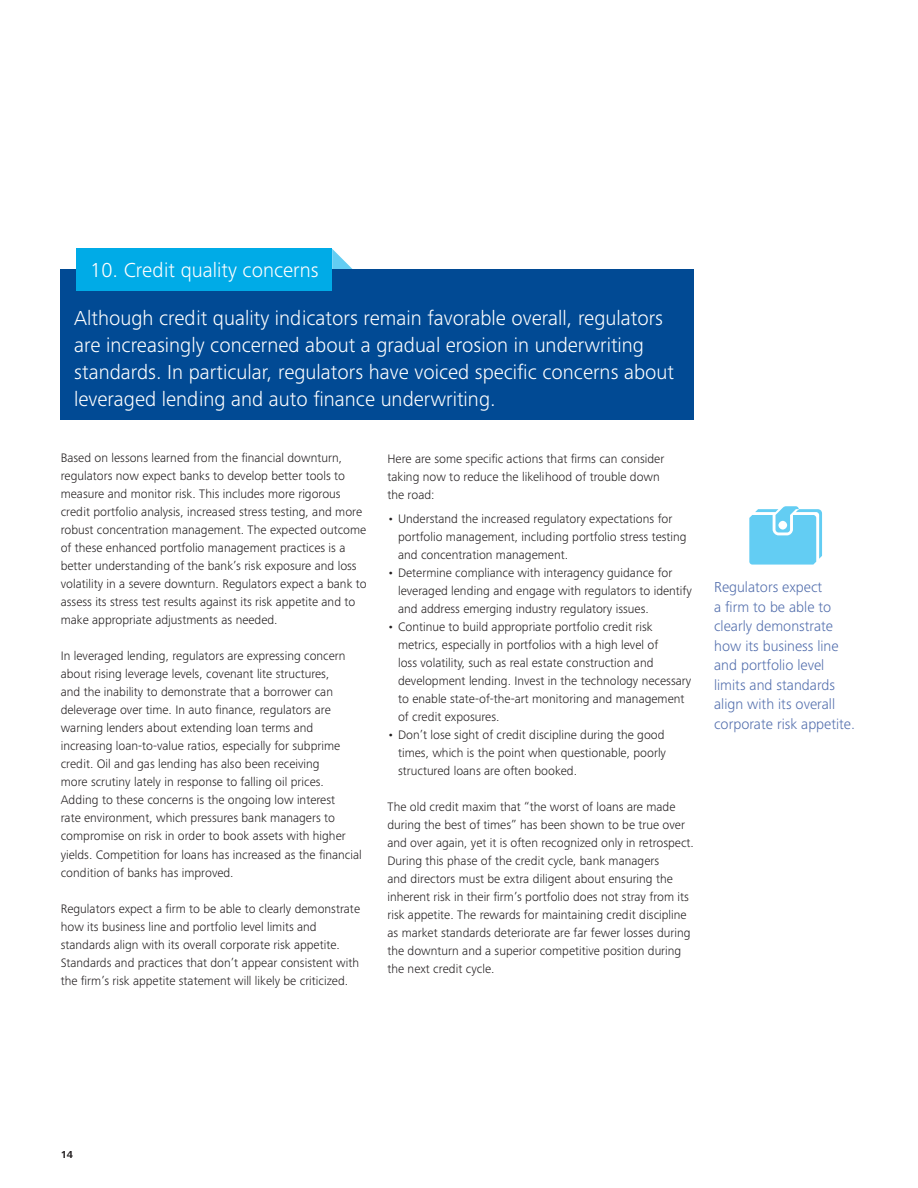
<style>
.page{position:relative;width:918px;height:1188px;background:#fff}
.page>*{position:absolute;margin:0;border:0;box-sizing:border-box;transform-origin:0 0}
.Body_styles_Body_cop{font:300 21px/27px "Frutiger Next Pro";color:#fff}
.Pullout{font:300 15px/19.5px "Frutiger Next Pro";color:#516dac}
.Body_styles_Bullet_c{font:300 12.75px/18px "Frutiger Next Pro";color:#231f20}
.t1{font:700 10.5px "Frutiger Next Pro";color:#231f20}
</style>
<div class="page">
<svg style="left:332px;top:249px;width:21px;height:21px"></svg>
<div style="left:61px;top:270px;width:633px;height:150px;background:#014a94"></div>
<div style="left:77px;top:249px;width:255px;height:42px;background:#00abe7"></div>
<svg style="left:749px;top:506px;width:73px;height:59px"></svg>
<p class="Body_styles_Body_cop" style="left:90px;top:257px;width:230px">10. Credit quality concerns</p>
<p class="Body_styles_Body_cop" style="left:74px;top:305px;width:601px">Although credit quality indicators remain favorable overall, regulators are increasingly concerned about a gradual erosion in underwriting standards. In particular, regulators have voiced specific concerns about leveraged lending and auto finance underwriting.</p>
<p class="Body_styles_Bullet_c" style="left:61px;top:449px;width:307px">Based on lessons learned from the financial downturn, regulators now expect banks to develop better tools to measure and monitor risk. This includes more rigorous credit portfolio analysis, increased stress testing, and more robust concentration management. The expected outcome of these enhanced portfolio management practices is a better understanding of the bank’s risk exposure and loss volatility in a severe downturn. Regulators expect a bank to assess its stress test results against its risk appetite and to make appropriate adjustments as needed.</p>
<p class="Body_styles_Bullet_c" style="left:61px;top:647px;width:303px">In leveraged lending, regulators are expressing concern about rising leverage levels, covenant lite structures,<br>and the inability to demonstrate that a borrower can deleverage over time. In auto finance, regulators are warning lenders about extending loan terms and increasing loan-to-value ratios, especially for subprime credit. Oil and gas lending has also been receiving<br>more scrutiny lately in response to falling oil prices.<br>Adding to these concerns is the ongoing low interest<br>rate environment, which pressures bank managers to compromise on risk in order to book assets with higher yields. Competition for loans has increased as the financial condition of banks has improved.</p>
<p class="Body_styles_Bullet_c" style="left:61px;top:899px;width:301px">Regulators expect a firm to be able to clearly demonstrate how its business line and portfolio level limits and standards align with its overall corporate risk appetite.<br>Standards and practices that don’t appear consistent with the firm’s risk appetite statement will likely be criticized.</p>
<p class="Body_styles_Bullet_c" style="left:387px;top:449px;width:278px">Here are some specific actions that firms can consider taking now to reduce the likelihood of trouble down the road:</p>
<p class="Body_styles_Bullet_c" style="left:398px;top:510px;width:290px;text-indent:-11px">• Understand the increased regulatory expectations for portfolio management, including portfolio stress testing and concentration management.</p>
<p class="Body_styles_Bullet_c" style="left:398px;top:564px;width:295px;text-indent:-11px">• Determine compliance with interagency guidance for leveraged lending and engage with regulators to identify and address emerging industry regulatory issues.</p>
<p class="Body_styles_Bullet_c" style="left:398px;top:618px;width:295px;text-indent:-11px">• Continue to build appropriate portfolio credit risk metrics, especially in portfolios with a high level of<br>loss volatility, such as real estate construction and development lending. Invest in the technology necessary to enable state-of-the-art monitoring and management of credit exposures.</p>
<p class="Body_styles_Bullet_c" style="left:398px;top:726px;width:270px;text-indent:-11px">• Don’t lose sight of credit discipline during the good times, which is the point when questionable, poorly structured loans are often booked.</p>
<p class="Body_styles_Bullet_c" style="left:387px;top:798px;width:308px">The old credit maxim that “the worst of loans are made during the best of times” has been shown to be true over and over again, yet it is often recognized only in retrospect.<br>During this phase of the credit cycle, bank managers<br>and directors must be extra diligent about ensuring the inherent risk in their firm’s portfolio does not stray from its risk appetite. The rewards for maintaining credit discipline as market standards deteriorate are far fewer losses during the downturn and a superior competitive position during the next credit cycle.</p>
<p class="Pullout" style="left:714px;top:577px;width:142px">Regulators expect<br>a firm to be able to clearly demonstrate how its business line and portfolio level limits and standards align with its overall corporate risk appetite.</p>
<p class="t1" style="left:61px;top:1148px;width:14px">14</p>
</div>
